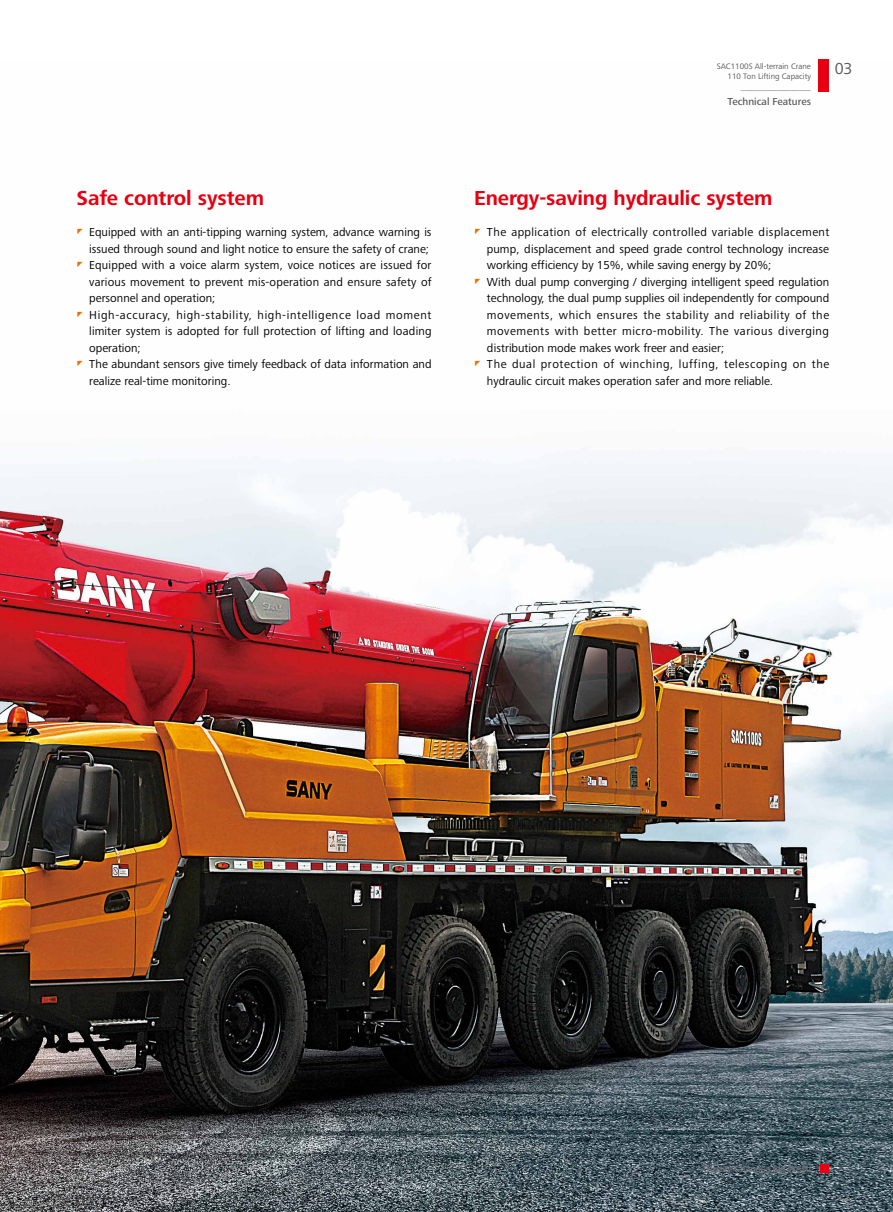
<style>
.page{position:relative;width:893px;height:1212px;background:#fff}
.page>*{position:absolute;margin:0;border:0;box-sizing:border-box;transform-origin:0 0}
.t1{font:700 21px "Frutiger Next Pro";letter-spacing:-.005em;color:#e60012}
.t2{font:16.5px "Frutiger Next Pro";color:#595757}
.t3{font:12px "Frutiger Next Pro";letter-spacing:.005em;color:#000}
.t4{font:12px "Frutiger Next Pro";letter-spacing:.045em;color:#000}
.t5{font:12px "Frutiger Next Pro";letter-spacing:.035em;color:#000}
.t6{font:12px "Frutiger Next Pro";letter-spacing:.055em;color:#000}
.t7{font:12px "Frutiger Next Pro";letter-spacing:.05em;color:#000}
.t8{font:500 10.5px "Frutiger Next Pro";color:#595757}
.t9{font:9px "Helvetica";color:#727171}
.t10{font:8.25px/10.5px "Frutiger Next Pro";color:#595757;text-align:right}
.s1{font-family:"Microsoft Ya Hei";color:#e77400}
</style>
<div class="page">
<img style="left:0;top:61px;width:893px;height:1151px">
<div style="left:818px;top:60px;width:10px;height:32px;background:#e60012"></div>
<div style="left:819px;top:1164px;width:9px;height:9px;background:#e60012"></div>
<h1 class="t1" style="left:77px;top:186px;width:189px">Safe control system</h1>
<p class="t3" style="left:77px;top:225px;width:357px"><span class="s1">◤</span> Equipped with an anti-tipping warning system, advance warning is</p>
<p class="t3" style="left:89px;top:242px;width:341px">issued through sound and light notice to ensure the safety of crane;</p>
<p class="t3" style="left:77px;top:258px;width:356px"><span class="s1">◤</span> Equipped with a voice alarm system, voice notices are issued for</p>
<p class="t3" style="left:89px;top:275px;width:344px">various movement to prevent mis-operation and ensure safety of</p>
<p class="t3" style="left:89px;top:291px;width:128px">personnel and operation;</p>
<p class="t6" style="left:77px;top:308px;width:356px"><span class="s1">◤</span> High-accuracy, high-stability, high-intelligence load moment</p>
<p class="t3" style="left:89px;top:324px;width:344px">limiter system is adopted for full protection of lifting and loading</p>
<p class="t3" style="left:89px;top:341px;width:53px">operation;</p>
<p class="t3" style="left:77px;top:357px;width:357px"><span class="s1">◤</span> The abundant sensors give timely feedback of data information and</p>
<p class="t3" style="left:89px;top:374px;width:143px">realize real-time monitoring.</p>
<p class="t10" style="left:717px;top:61px;width:96px">SAC1100S All-terrain Crane<br>110 Ton Lifting Capacity _________________</p>
<h2 class="t2" style="left:835px;top:59px;width:19px">03</h2>
<p class="t8" style="left:728px;top:95px;width:85px">Technical Features</p>
<h1 class="t1" style="left:474px;top:186px;width:300px">Energy-saving hydraulic system</h1>
<p class="t5" style="left:474px;top:225px;width:357px"><span class="s1">◤</span> The application of electrically controlled variable displacement</p>
<p class="t3" style="left:487px;top:242px;width:344px">pump, displacement and speed grade control technology increase</p>
<p class="t3" style="left:487px;top:258px;width:286px">working efficiency by 15%, while saving energy by 20%;</p>
<p class="t3" style="left:474px;top:275px;width:357px"><span class="s1">◤</span> With dual pump converging / diverging intelligent speed regulation</p>
<p class="t3" style="left:487px;top:291px;width:344px">technology, the dual pump supplies oil independently for compound</p>
<p class="t4" style="left:487px;top:308px;width:344px">movements, which ensures the stability and reliability of the</p>
<p class="t4" style="left:487px;top:324px;width:344px">movements with better micro-mobility. The various diverging</p>
<p class="t3" style="left:487px;top:341px;width:239px">distribution mode makes work freer and easier;</p>
<p class="t7" style="left:474px;top:357px;width:357px"><span class="s1">◤</span> The dual protection of winching, luffing, telescoping on the</p>
<p class="t3" style="left:487px;top:374px;width:288px">hydraulic circuit makes operation safer and more reliable.</p>
<p class="t9" style="left:704px;top:1162px;width:109px">Quality Changes the World</p>
</div>
